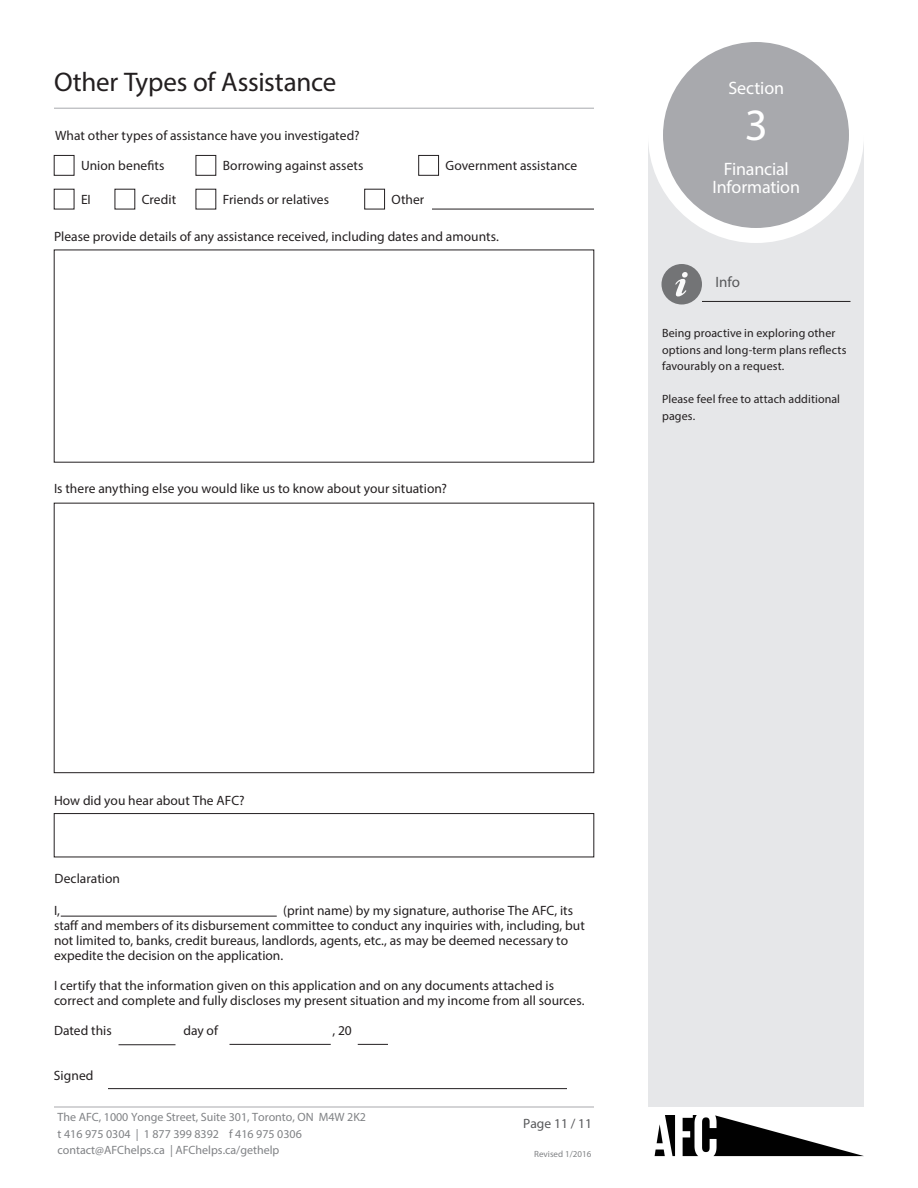
<style>
.page{position:relative;width:918px;height:1188px;background:#fff}
.page>*{position:absolute;margin:0;border:0;box-sizing:border-box;transform-origin:0 0}
.t1{font:45px "Myriad Pro";color:#fff}
.t2{font:27px "Myriad Pro";letter-spacing:-.01em;color:#231f20}
.t3{font:18px "Myriad Pro";letter-spacing:-.01em;color:#fff}
.t4{font:15px "Myriad Pro";color:#57585a}
.t5{font:13.5px/15px "Myriad Pro";color:#231f20}
.t6{font:13.5px "Myriad Pro";color:#57585a}
.t7{font:12px/16.5px "Myriad Pro";letter-spacing:.01em;color:#231f20}
.t8{font:12px/16.4px "Myriad Pro";color:#808285}
.t9{font:9px "Myriad Pro";color:#808285}
</style>
<div class="page">
<div style="left:648px;top:135px;width:216px;height:972px;background:#e6e7e9"></div>
<div style="left:656px;top:34px;width:200px;height:202px;background:#a8a9ad;border-radius:50%"></div>
<div style="left:648px;top:27px;width:216px;height:216px;border:15px solid #fff;border-radius:50%"></div>
<hr style="left:702px;top:301px;width:148px;height:1px;background:#231f20">
<div style="left:662px;top:264px;width:40px;height:40px;background:#737476;border-radius:50%"></div>
<svg style="left:675px;top:272px;width:13px;height:24px"></svg>
<hr style="left:61px;top:916px;width:216px;height:1px;background:#231f20">
<hr style="left:119px;top:1044px;width:56px;height:1px;background:#231f20">
<hr style="left:230px;top:1044px;width:101px;height:1px;background:#231f20">
<hr style="left:358px;top:1044px;width:30px;height:1px;background:#231f20">
<hr style="left:108px;top:1088px;width:459px;height:1px;background:#231f20">
<div style="left:54px;top:155px;width:20px;height:21px;border:1px solid #231f20"></div>
<div style="left:418px;top:155px;width:21px;height:21px;border:1px solid #231f20"></div>
<div style="left:196px;top:155px;width:20px;height:21px;border:1px solid #231f20"></div>
<div style="left:364px;top:189px;width:21px;height:20px;border:1px solid #231f20"></div>
<div style="left:54px;top:503px;width:540px;height:270px;border:1px solid #231f20"></div>
<div style="left:54px;top:813px;width:540px;height:44px;border:1px solid #231f20"></div>
<hr style="left:432px;top:209px;width:162px;height:1px;background:#231f20">
<hr style="left:54px;top:108px;width:540px;height:1px;background:#a8a9ad">
<hr style="left:54px;top:1107px;width:540px;height:1px;background:#a8a9ad">
<img style="left:654px;top:1116px;width:209px;height:41px">
<p class="t2" style="left:54px;top:65px;width:284px">Other Types of Assistance</p>
<p class="t5" style="left:55px;top:128px;width:306px">What other types of assistance have you investigated?</p>
<p class="t5" style="left:81px;top:158px;width:85px">Union benefits</p>
<p class="t5" style="left:223px;top:158px;width:142px">Borrowing against assets</p>
<p class="t5" style="left:446px;top:158px;width:133px">Government assistance</p>
<p class="t5" style="left:81px;top:192px;width:11px">EI</p>
<p class="t5" style="left:223px;top:192px;width:108px">Friends or relatives</p>
<p class="t5" style="left:392px;top:192px;width:34px">Other</p>
<p class="t5" style="left:54px;top:229px;width:447px">Please provide details of any assistance received, including dates and amounts.</p>
<p class="t5" style="left:142px;top:192px;width:36px">Credit</p>
<p class="t5" style="left:54px;top:481px;width:395px">Is there anything else you would like us to know about your situation?</p>
<p class="t3" style="left:728px;top:77px;width:57px">Section</p>
<p class="t1" style="left:745px;top:98px;width:25px">3</p>
<p class="t3" style="left:724px;top:158px;width:67px">Financial</p>
<p class="t3" style="left:713px;top:176px;width:89px">Information</p>
<p class="t4" style="left:715px;top:272px;width:26px">Info</p>
<p class="t7" style="left:662px;top:325px;width:186px">Being proactive in exploring other options and long-term plans reflects favourably on a request.</p>
<p class="t7" style="left:662px;top:391px;width:180px">Please feel free to attach additional pages.</p>
<p class="t5" style="left:54px;top:793px;width:192px">How did you hear about The AFC?</p>
<p class="t5" style="left:55px;top:870px;width:67px">Declaration</p>
<p class="t5" style="left:54px;top:902px;width:532px;text-indent:229px">(print name) by my signature, authorise The AFC, its staff and members of its disbursement committee to conduct any inquiries with, including, but not limited to, banks, credit bureaus, landlords, agents, etc., as may be deemed necessary to expedite the decision on the application.</p>
<p class="t5" style="left:54px;top:977px;width:532px">I certify that the information given on this application and on any documents attached is correct and complete and fully discloses my present situation and my income from all sources.</p>
<p class="t5" style="left:54px;top:1022px;width:59px">Dated this</p>
<p class="t5" style="left:183px;top:1022px;width:36px">day of</p>
<p class="t5" style="left:332px;top:1022px;width:21px">, 20</p>
<p class="t5" style="left:54px;top:1067px;width:41px">Signed</p>
<p class="t5" style="left:54px;top:902px;width:8px">I,</p>
<p class="t8" style="left:58px;top:1109px;width:310px">The AFC, 1000 Yonge Street, Suite 301, Toronto, ON M4W 2K2 t 416 975 0304 | 1 877 399 8392 f 416 975 0306 contact@AFChelps.ca | AFChelps.ca/gethelp</p>
<p class="t6" style="left:523px;top:1115px;width:70px">Page 11 / 11</p>
<p class="t9" style="left:534px;top:1148px;width:59px">Revised 1/2016</p>
</div>
